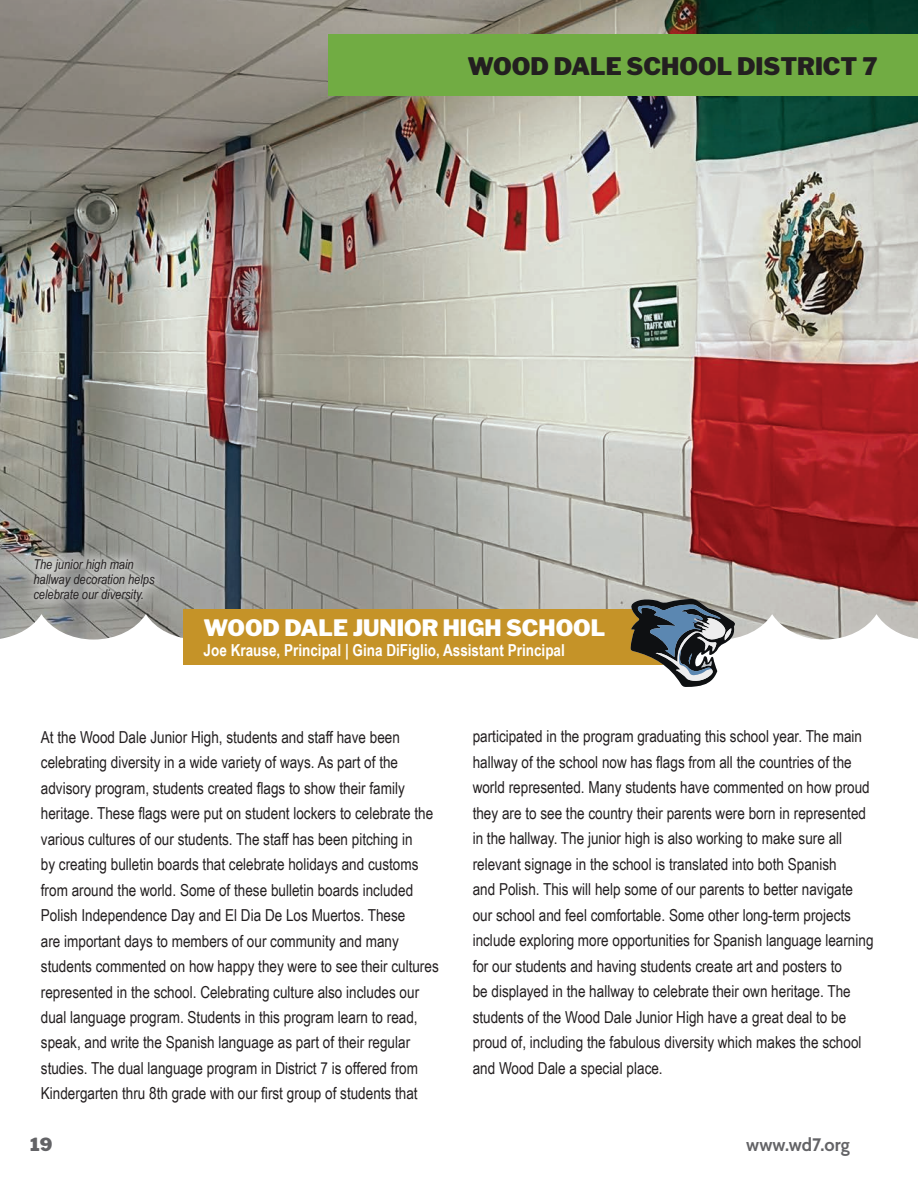
<style>
.page{position:relative;width:918px;height:1188px;background:#fff}
.page>*{position:absolute;margin:0;border:0;box-sizing:border-box;transform-origin:0 0}
.t1{font:900 24px "Libre Franklin";color:#231f20}
.t2{font:900 22.5px "Libre Franklin";color:#fff}
.t3{font:700 18px "Cabin";color:#636366}
.t4{font:900 18px "Libre Franklin";color:#636366}
.t5{font:16.5px/25.5px "Arial Narrow";color:#231f20}
.t6{font:700 16.5px "Arial Narrow";color:#fff}
.t7{font:italic 13.5px/15px "Arial Narrow";color:#231f20}
</style>
<div class="page">
<img style="left:0;top:0;width:918px;height:640px">
<div style="left:328px;top:34px;width:590px;height:62px;background:#71ac43"></div>
<svg style="left:22px;top:547px;width:144px;height:66px;background:#a2a39f"></svg>
<div style="left:183px;top:609px;width:498px;height:55px;background:#c59328"></div>
<svg style="left:631px;top:599px;width:104px;height:88px"></svg>
<p class="t1" style="left:468px;top:52px;width:411px">WOOD DALE SCHOOL DISTRICT 7</p>
<p class="t7" style="left:33px;top:556px;width:123px">The junior high main hallway decoration helps celebrate our diversity.</p>
<p class="t2" style="left:204px;top:615px;width:403px">WOOD DALE JUNIOR HIGH SCHOOL</p>
<p class="t6" style="left:204px;top:638px;width:363px">Joe Krause, Principal | Gina DiFiglio, Assistant Principal</p>
<p class="t5" style="left:41px;top:723px;width:399px">At the Wood Dale Junior High, students and staff have been celebrating diversity in a wide variety of ways. As part of the advisory program, students created flags to show their family heritage. These flags were put on student lockers to celebrate the various cultures of our students. The staff has been pitching in<br>by creating bulletin boards that celebrate holidays and customs from around the world. Some of these bulletin boards included Polish Independence Day and El Dia De Los Muertos. These<br>are important days to members of our community and many students commented on how happy they were to see their cultures represented in the school. Celebrating culture also includes our dual language program. Students in this program learn to read, speak, and write the Spanish language as part of their regular studies. The dual language program in District 7 is offered from Kindergarten thru 8th grade with our first group of students that</p>
<p class="t5" style="left:473px;top:723px;width:402px">participated in the program graduating this school year. The main hallway of the school now has flags from all the countries of the world represented. Many students have commented on how proud they are to see the country their parents were born in represented in the hallway. The junior high is also working to make sure all relevant signage in the school is translated into both Spanish<br>and Polish. This will help some of our parents to better navigate our school and feel comfortable. Some other long-term projects include exploring more opportunities for Spanish language learning for our students and having students create art and posters to<br>be displayed in the hallway to celebrate their own heritage. The students of the Wood Dale Junior High have a great deal to be proud of, including the fabulous diversity which makes the school and Wood Dale a special place.</p>
<p class="t4" style="left:30px;top:1134px;width:24px">19</p>
<p class="t3" style="left:746px;top:1131px;width:105px">www.wd7.org</p>
</div>
